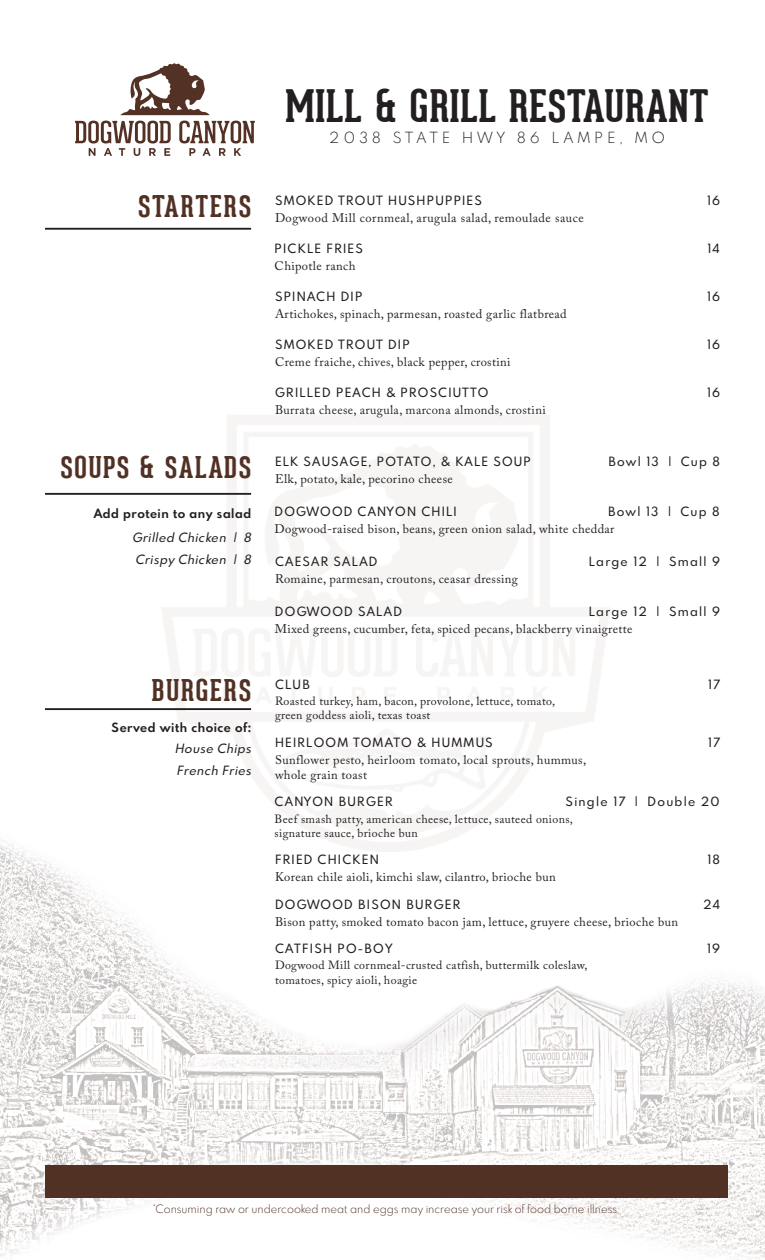
<style>
.page{position:relative;width:765px;height:1260px;background:#fff}
.page>*{position:absolute;margin:0;border:0;box-sizing:border-box;transform-origin:0 0}
.t1{font:700 43.75px "Geared Slab";letter-spacing:.02em;color:#231f20}
.t2{font:700 29.25px "Geared Slab";letter-spacing:.06em;color:#523125}
.t3{font:300 15px "Spartan MB";letter-spacing:.29em;color:#231f20}
.t4{font:12.5px/15px "Adobe Caslon Pro";letter-spacing:.03em;color:#231f20}
.t5{font:500 12.5px "Spartan MB";letter-spacing:.1em;color:#231f20}
.t6{font:italic 500 12.5px/22.5px "Spartan MB";color:#231f20}
.t7{font:700 12.5px "Spartan MB";letter-spacing:.04em;color:#231f20}
.t8{font:11.88px/14.2px "Adobe Caslon Pro";letter-spacing:.03em;color:#231f20}
.t9{font:300 11.25px "Spartan MB";color:#523125}
</style>
<div class="page">
<img style="left:0;top:839px;width:765px;height:421px">
<hr style="left:45px;top:228px;width:206px;height:2px;background:#231f20">
<hr style="left:45px;top:493px;width:206px;height:2px;background:#231f20">
<hr style="left:45px;top:708px;width:206px;height:2px;background:#231f20">
<div style="left:45px;top:1165px;width:682px;height:32px;background:#523125"></div>
<svg style="left:120px;top:63px;width:90px;height:52px"></svg>
<svg style="left:75px;top:121px;width:96px;height:35px"></svg>
<svg style="left:179px;top:121px;width:76px;height:35px"></svg>
<h2 class="t2" style="left:138px;top:188px;width:114px">STARTERS</h2>
<h2 class="t2" style="left:60px;top:449px;width:192px">SOUPS &amp; SALADS</h2>
<p class="t7" style="left:94px;top:504px;width:159px">Add protein to any salad</p>
<p class="t6" style="left:132px;top:525px;width:123px">Grilled Chicken | 8<br>Crispy Chicken | 8</p>
<h2 class="t2" style="left:152px;top:672px;width:101px">BURGERS</h2>
<p class="t7" style="left:112px;top:719px;width:141px">Served with choice of:</p>
<p class="t6" style="left:175px;top:736px;width:81px">House Chips<br>French Fries</p>
<h1 class="t1" style="left:286px;top:79px;width:424px">MILL &amp; GRILL RESTAURANT</h1>
<p class="t3" style="left:329px;top:128px;width:337px">2038 STATE HWY 86 LAMPE, MO</p>
<p class="t5" style="left:275px;top:191px;width:208px">SMOKED TROUT HUSHPUPPIES</p>
<p class="t5" style="left:707px;top:191px;width:15px">16</p>
<p class="t4" style="left:275px;top:210px;width:310px">Dogwood Mill cornmeal, arugula salad, remoulade sauce</p>
<p class="t5" style="left:275px;top:240px;width:90px">PICKLE FRIES</p>
<p class="t5" style="left:707px;top:240px;width:14px">14</p>
<p class="t4" style="left:275px;top:258px;width:82px">Chipotle ranch</p>
<p class="t5" style="left:275px;top:288px;width:89px">SPINACH DIP</p>
<p class="t5" style="left:707px;top:288px;width:15px">16</p>
<p class="t4" style="left:275px;top:306px;width:293px">Artichokes, spinach, parmesan, roasted garlic flatbread</p>
<p class="t5" style="left:275px;top:336px;width:136px">SMOKED TROUT DIP</p>
<p class="t5" style="left:707px;top:336px;width:15px">16</p>
<p class="t4" style="left:275px;top:354px;width:237px">Creme fraiche, chives, black pepper, crostini</p>
<p class="t5" style="left:275px;top:384px;width:215px">GRILLED PEACH &amp; PROSCIUTTO</p>
<p class="t5" style="left:707px;top:384px;width:15px">16</p>
<p class="t4" style="left:275px;top:402px;width:272px">Burrata cheese, arugula, marcona almonds, crostini</p>
<p class="t5" style="left:275px;top:453px;width:257px">ELK SAUSAGE, POTATO, &amp; KALE SOUP</p>
<p class="t5" style="left:608px;top:453px;width:113px">Bowl 13 | Cup 8</p>
<p class="t4" style="left:275px;top:471px;width:179px">Elk, potato, kale, pecorino cheese</p>
<p class="t5" style="left:275px;top:503px;width:184px">DOGWOOD CANYON CHILI</p>
<p class="t5" style="left:608px;top:503px;width:113px">Bowl 13 | Cup 8</p>
<p class="t4" style="left:275px;top:521px;width:341px">Dogwood-raised bison, beans, green onion salad, white cheddar</p>
<p class="t5" style="left:275px;top:553px;width:104px">CAESAR SALAD</p>
<p class="t5" style="left:589px;top:553px;width:133px">Large 12 | Small 9</p>
<p class="t4" style="left:275px;top:571px;width:244px">Romaine, parmesan, croutons, ceasar dressing</p>
<p class="t5" style="left:275px;top:603px;width:128px">DOGWOOD SALAD</p>
<p class="t5" style="left:589px;top:603px;width:133px">Large 12 | Small 9</p>
<p class="t4" style="left:275px;top:621px;width:359px">Mixed greens, cucumber, feta, spiced pecans, blackberry vinaigrette</p>
<p class="t5" style="left:275px;top:676px;width:36px">CLUB</p>
<p class="t5" style="left:708px;top:676px;width:14px">17</p>
<p class="t8" style="left:275px;top:694px;width:282px">Roasted turkey, ham, bacon, provolone, lettuce, tomato, green goddess aioli, texas toast</p>
<p class="t5" style="left:275px;top:734px;width:219px">HEIRLOOM TOMATO &amp; HUMMUS</p>
<p class="t5" style="left:708px;top:734px;width:14px">17</p>
<p class="t4" style="left:275px;top:752px;width:313px">Sunflower pesto, heirloom tomato, local sprouts, hummus, whole grain toast</p>
<p class="t5" style="left:275px;top:793px;width:120px">CANYON BURGER</p>
<p class="t5" style="left:566px;top:793px;width:155px">Single 17 | Double 20</p>
<p class="t8" style="left:275px;top:811px;width:300px">Beef smash patty, american cheese, lettuce, sauteed onions, signature sauce, brioche bun</p>
<p class="t5" style="left:275px;top:851px;width:105px">FRIED CHICKEN</p>
<p class="t5" style="left:707px;top:851px;width:14px">18</p>
<p class="t4" style="left:275px;top:869px;width:282px">Korean chile aioli, kimchi slaw, cilantro, brioche bun</p>
<p class="t5" style="left:275px;top:896px;width:187px">DOGWOOD BISON BURGER</p>
<p class="t5" style="left:703px;top:896px;width:18px">24</p>
<p class="t4" style="left:275px;top:914px;width:405px">Bison patty, smoked tomato bacon jam, lettuce, gruyere cheese, brioche bun</p>
<p class="t5" style="left:275px;top:940px;width:119px">CATFISH PO-BOY</p>
<p class="t5" style="left:707px;top:940px;width:15px">19</p>
<p class="t8" style="left:275px;top:958px;width:314px">Dogwood Mill cornmeal-crusted catfish, buttermilk coleslaw, tomatoes, spicy aioli, hoagie</p>
<p class="t9" style="left:153px;top:1201px;width:468px">*Consuming raw or undercooked meat and eggs may increase your risk of food borne illness.</p>
</div>
